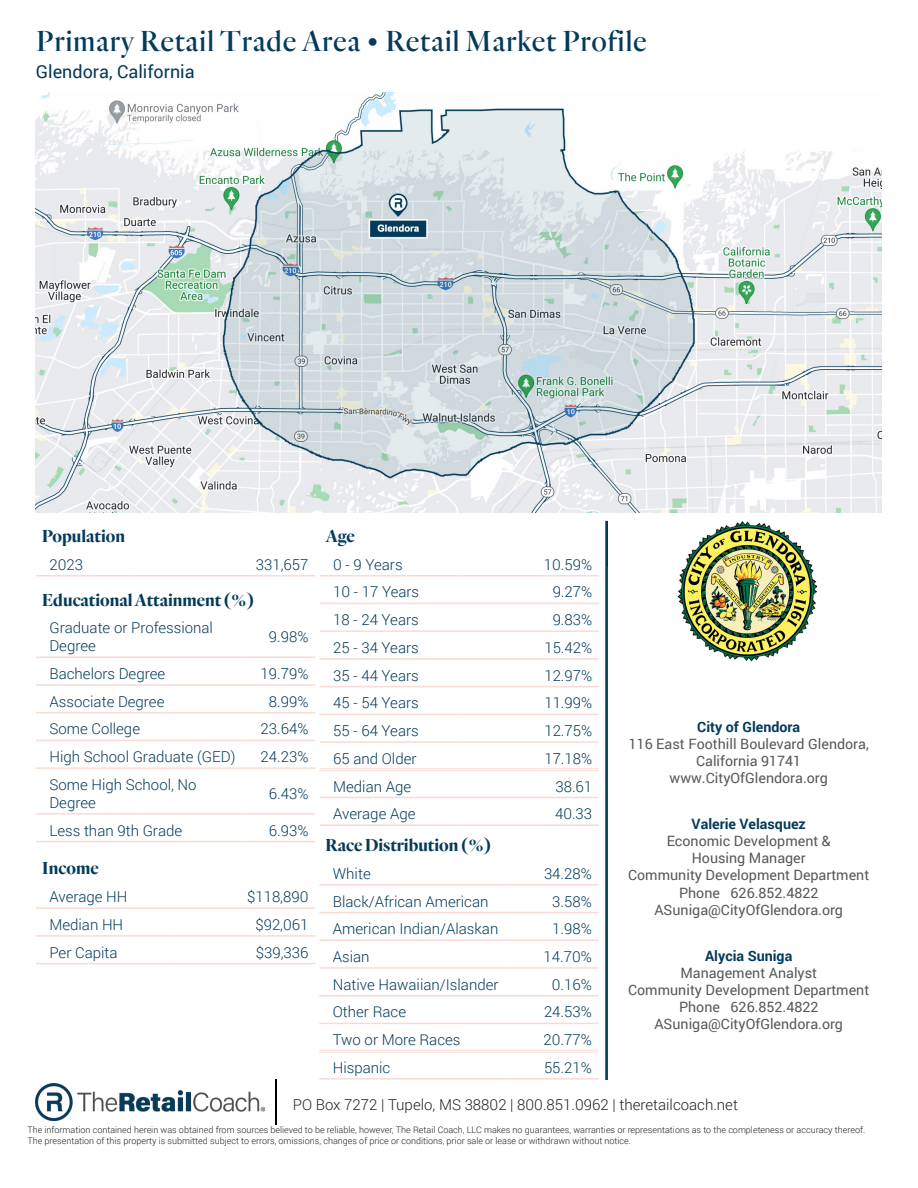
<style>
.page{position:relative;width:918px;height:1188px;background:#fff}
.page>*{position:absolute;margin:0;border:0;box-sizing:border-box;transform-origin:0 0}
.BlueTitles{font:30px "TRC Quarto Regular";letter-spacing:.025em;color:#043a5a}
.t1{font:18px "TRC Quarto Bold";color:#043a5a}
.BlueTitles-2{font:18px "Roboto";color:#043a5a}
.t2{font:300 15px/18px "Roboto";color:#043a5a}
.t3{font:300 15px "Roboto";color:#231f20}
.t4{font:14.25px/17.1px "Roboto";color:#57585a;text-align:center}
.t5{font:300 9px "Roboto";color:#231f20}
.s1{font-weight:700;color:#043a5a}
</style>
<div class="page">
<img style="left:36px;top:1083px;width:228px;height:38px">
<img style="left:275px;top:1079px;width:1px;height:45px">
<hr style="left:36px;top:575px;width:94px;height:2px;background:#fbdad6">
<hr style="left:130px;top:575px;width:185px;height:2px;background:#fbdad6">
<hr style="left:36px;top:907px;width:140px;height:2px;background:#fbdad6">
<hr style="left:176px;top:907px;width:139px;height:2px;background:#fbdad6">
<hr style="left:36px;top:935px;width:140px;height:2px;background:#fbdad6">
<hr style="left:176px;top:935px;width:139px;height:2px;background:#fbdad6">
<hr style="left:36px;top:963px;width:140px;height:1px;background:#fbdad6">
<hr style="left:176px;top:963px;width:139px;height:1px;background:#fbdad6">
<hr style="left:320px;top:575px;width:139px;height:2px;background:#fbdad6">
<hr style="left:459px;top:575px;width:140px;height:2px;background:#fbdad6">
<hr style="left:320px;top:603px;width:139px;height:1px;background:#fbdad6">
<hr style="left:459px;top:603px;width:140px;height:1px;background:#fbdad6">
<hr style="left:320px;top:630px;width:139px;height:2px;background:#fbdad6">
<hr style="left:459px;top:630px;width:140px;height:2px;background:#fbdad6">
<hr style="left:320px;top:658px;width:139px;height:2px;background:#fbdad6">
<hr style="left:459px;top:658px;width:140px;height:2px;background:#fbdad6">
<hr style="left:320px;top:686px;width:139px;height:1px;background:#fbdad6">
<hr style="left:459px;top:686px;width:140px;height:1px;background:#fbdad6">
<hr style="left:320px;top:714px;width:139px;height:1px;background:#fbdad6">
<hr style="left:459px;top:714px;width:140px;height:1px;background:#fbdad6">
<hr style="left:320px;top:741px;width:139px;height:2px;background:#fbdad6">
<hr style="left:459px;top:741px;width:140px;height:2px;background:#fbdad6">
<hr style="left:320px;top:797px;width:139px;height:1px;background:#fbdad6">
<hr style="left:459px;top:797px;width:140px;height:1px;background:#fbdad6">
<hr style="left:320px;top:824px;width:139px;height:2px;background:#fbdad6">
<hr style="left:459px;top:824px;width:140px;height:2px;background:#fbdad6">
<hr style="left:320px;top:768px;width:139px;height:1px;background:#fbdad6">
<hr style="left:320px;top:770px;width:139px;height:1px;background:#fbdad6">
<hr style="left:459px;top:768px;width:140px;height:1px;background:#fbdad6">
<hr style="left:459px;top:770px;width:140px;height:1px;background:#fbdad6">
<hr style="left:319px;top:884px;width:188px;height:2px;background:#fbdad6">
<hr style="left:507px;top:884px;width:92px;height:2px;background:#fbdad6">
<hr style="left:319px;top:912px;width:188px;height:1px;background:#fbdad6">
<hr style="left:507px;top:912px;width:92px;height:1px;background:#fbdad6">
<hr style="left:319px;top:940px;width:188px;height:1px;background:#fbdad6">
<hr style="left:507px;top:940px;width:92px;height:1px;background:#fbdad6">
<hr style="left:319px;top:967px;width:188px;height:2px;background:#fbdad6">
<hr style="left:507px;top:967px;width:92px;height:2px;background:#fbdad6">
<hr style="left:319px;top:995px;width:188px;height:1px;background:#fbdad6">
<hr style="left:507px;top:995px;width:92px;height:1px;background:#fbdad6">
<hr style="left:319px;top:1023px;width:188px;height:1px;background:#fbdad6">
<hr style="left:507px;top:1023px;width:92px;height:1px;background:#fbdad6">
<hr style="left:319px;top:1078px;width:188px;height:2px;background:#fbdad6">
<hr style="left:507px;top:1078px;width:92px;height:2px;background:#fbdad6">
<hr style="left:319px;top:1050px;width:188px;height:1px;background:#fbdad6">
<hr style="left:319px;top:1052px;width:188px;height:1px;background:#fbdad6">
<hr style="left:507px;top:1050px;width:92px;height:1px;background:#fbdad6">
<hr style="left:507px;top:1052px;width:92px;height:1px;background:#fbdad6">
<hr style="left:36px;top:657px;width:211px;height:1px;background:#fbdad6">
<hr style="left:247px;top:657px;width:68px;height:1px;background:#fbdad6">
<hr style="left:36px;top:684px;width:211px;height:2px;background:#fbdad6">
<hr style="left:247px;top:684px;width:68px;height:2px;background:#fbdad6">
<hr style="left:36px;top:712px;width:211px;height:1px;background:#fbdad6">
<hr style="left:247px;top:712px;width:68px;height:1px;background:#fbdad6">
<hr style="left:36px;top:740px;width:211px;height:1px;background:#fbdad6">
<hr style="left:247px;top:740px;width:68px;height:1px;background:#fbdad6">
<hr style="left:36px;top:767px;width:211px;height:2px;background:#fbdad6">
<hr style="left:247px;top:767px;width:68px;height:2px;background:#fbdad6">
<hr style="left:36px;top:813px;width:211px;height:2px;background:#fbdad6">
<hr style="left:247px;top:813px;width:68px;height:2px;background:#fbdad6">
<hr style="left:36px;top:841px;width:211px;height:1px;background:#fbdad6">
<hr style="left:247px;top:841px;width:68px;height:1px;background:#fbdad6">
<div style="left:605px;top:521px;width:3px;height:559px;border:2px solid #043a5a"></div>
<img style="left:36px;top:93px;width:846px;height:420px">
<img style="left:678px;top:522px;width:138px;height:140px">
<p class="BlueTitles" style="left:36px;top:22px;width:612px">Primary Retail Trade Area • Retail Market Profile</p>
<p class="BlueTitles-2" style="left:36px;top:59px;width:160px">Glendora, California</p>
<p class="t1" style="left:42px;top:525px;width:85px">Population</p>
<p class="t2" style="left:49px;top:555px;width:35px">2023</p>
<p class="t2" style="left:256px;top:555px;width:54px">331,657</p>
<p class="t1" style="left:42px;top:588px;width:214px">Educational Attainment (%)</p>
<p class="t2" style="left:49px;top:618px;width:165px">Graduate or Professional<br>Degree</p>
<p class="t2" style="left:269px;top:627px;width:41px">9.98%</p>
<p class="t2" style="left:49px;top:664px;width:117px">Bachelors Degree</p>
<p class="t2" style="left:261px;top:664px;width:49px">19.79%</p>
<p class="t2" style="left:49px;top:692px;width:116px">Associate Degree</p>
<p class="t2" style="left:269px;top:692px;width:41px">8.99%</p>
<p class="t2" style="left:49px;top:720px;width:92px">Some College</p>
<p class="t2" style="left:261px;top:720px;width:49px">23.64%</p>
<p class="t2" style="left:49px;top:747px;width:188px">High School Graduate (GED)</p>
<p class="t2" style="left:261px;top:747px;width:49px">24.23%</p>
<p class="t2" style="left:49px;top:775px;width:149px">Some High School, No<br>Degree</p>
<p class="t2" style="left:269px;top:784px;width:41px">6.43%</p>
<p class="t2" style="left:49px;top:821px;width:134px">Less than 9th Grade</p>
<p class="t2" style="left:269px;top:821px;width:41px">6.93%</p>
<p class="t1" style="left:42px;top:857px;width:58px">Income</p>
<p class="t2" style="left:49px;top:887px;width:80px">Average HH</p>
<p class="t2" style="left:247px;top:887px;width:63px">$118,890</p>
<p class="t2" style="left:49px;top:915px;width:75px">Median HH</p>
<p class="t2" style="left:255px;top:915px;width:55px">$92,061</p>
<p class="t2" style="left:49px;top:943px;width:70px">Per Capita</p>
<p class="t2" style="left:256px;top:943px;width:54px">$39,336</p>
<p class="t1" style="left:326px;top:525px;width:31px">Age</p>
<p class="t2" style="left:333px;top:555px;width:71px">0 - 9 Years</p>
<p class="t2" style="left:544px;top:555px;width:50px">10.59%</p>
<p class="t2" style="left:333px;top:583px;width:88px">10 - 17 Years</p>
<p class="t2" style="left:553px;top:583px;width:41px">9.27%</p>
<p class="t2" style="left:333px;top:610px;width:87px">18 - 24 Years</p>
<p class="t2" style="left:553px;top:610px;width:41px">9.83%</p>
<p class="t2" style="left:333px;top:638px;width:87px">25 - 34 Years</p>
<p class="t2" style="left:544px;top:638px;width:49px">15.42%</p>
<p class="t2" style="left:333px;top:666px;width:87px">35 - 44 Years</p>
<p class="t2" style="left:544px;top:666px;width:49px">12.97%</p>
<p class="t2" style="left:333px;top:694px;width:87px">45 - 54 Years</p>
<p class="t2" style="left:544px;top:694px;width:49px">11.99%</p>
<p class="t2" style="left:333px;top:721px;width:87px">55 - 64 Years</p>
<p class="t2" style="left:544px;top:721px;width:49px">12.75%</p>
<p class="t2" style="left:333px;top:749px;width:85px">65 and Older</p>
<p class="t2" style="left:544px;top:749px;width:49px">17.18%</p>
<p class="t2" style="left:333px;top:777px;width:80px">Median Age</p>
<p class="t2" style="left:555px;top:777px;width:38px">38.61</p>
<p class="t2" style="left:333px;top:804px;width:84px">Average Age</p>
<p class="t2" style="left:555px;top:804px;width:39px">40.33</p>
<p class="t1" style="left:325px;top:834px;width:168px">Race Distribution (%)</p>
<p class="t2" style="left:333px;top:864px;width:39px">White</p>
<p class="t2" style="left:544px;top:864px;width:49px">34.28%</p>
<p class="t2" style="left:333px;top:892px;width:157px">Black/African American</p>
<p class="t2" style="left:552px;top:892px;width:41px">3.58%</p>
<p class="t2" style="left:333px;top:919px;width:167px">American Indian/Alaskan</p>
<p class="t2" style="left:552px;top:919px;width:41px">1.98%</p>
<p class="t2" style="left:333px;top:947px;width:38px">Asian</p>
<p class="t2" style="left:544px;top:947px;width:50px">14.70%</p>
<p class="t2" style="left:333px;top:975px;width:167px">Native Hawaiian/Islander</p>
<p class="t2" style="left:552px;top:975px;width:42px">0.16%</p>
<p class="t2" style="left:333px;top:1003px;width:75px">Other Race</p>
<p class="t2" style="left:544px;top:1003px;width:49px">24.53%</p>
<p class="t2" style="left:333px;top:1030px;width:129px">Two or More Races</p>
<p class="t2" style="left:544px;top:1030px;width:50px">20.77%</p>
<p class="t2" style="left:333px;top:1058px;width:59px">Hispanic</p>
<p class="t2" style="left:544px;top:1058px;width:49px">55.21%</p>
<p class="t4" style="left:629px;top:717px;width:242px"><span class="s1">City of Glendora<br></span>116 East Foothill Boulevard Glendora,<br>California 91741 www.CityOfGlendora.org</p>
<p class="t4" style="left:628px;top:815px;width:243px"><span class="s1">Valerie Velasquez<br></span>Economic Development &amp;<br>Housing Manager<br>Community Development Department<br>Phone 626.852.4822<br>ASuniga@CityOfGlendora.org</p>
<p class="t4" style="left:628px;top:947px;width:243px"><span class="s1">Alycia Suniga<br></span>Management Analyst<br>Community Development Department<br>Phone 626.852.4822<br>ASuniga@CityOfGlendora.org</p>
<p class="t3" style="left:293px;top:1094px;width:447px">PO Box 7272 | Tupelo, MS 38802 | 800.851.0962 | theretailcoach.net</p>
<p class="t5" style="left:27px;top:1124px;width:839px">The information contained herein was obtained from sources believed to be reliable, however, The Retail Coach, LLC makes no guarantees, warranties or representations as to the completeness or accuracy thereof.</p>
<p class="t5" style="left:27px;top:1135px;width:605px">The presentation of this property is submitted subject to errors, omissions, changes of price or conditions, prior sale or lease or withdrawn without notice.</p>
</div>
